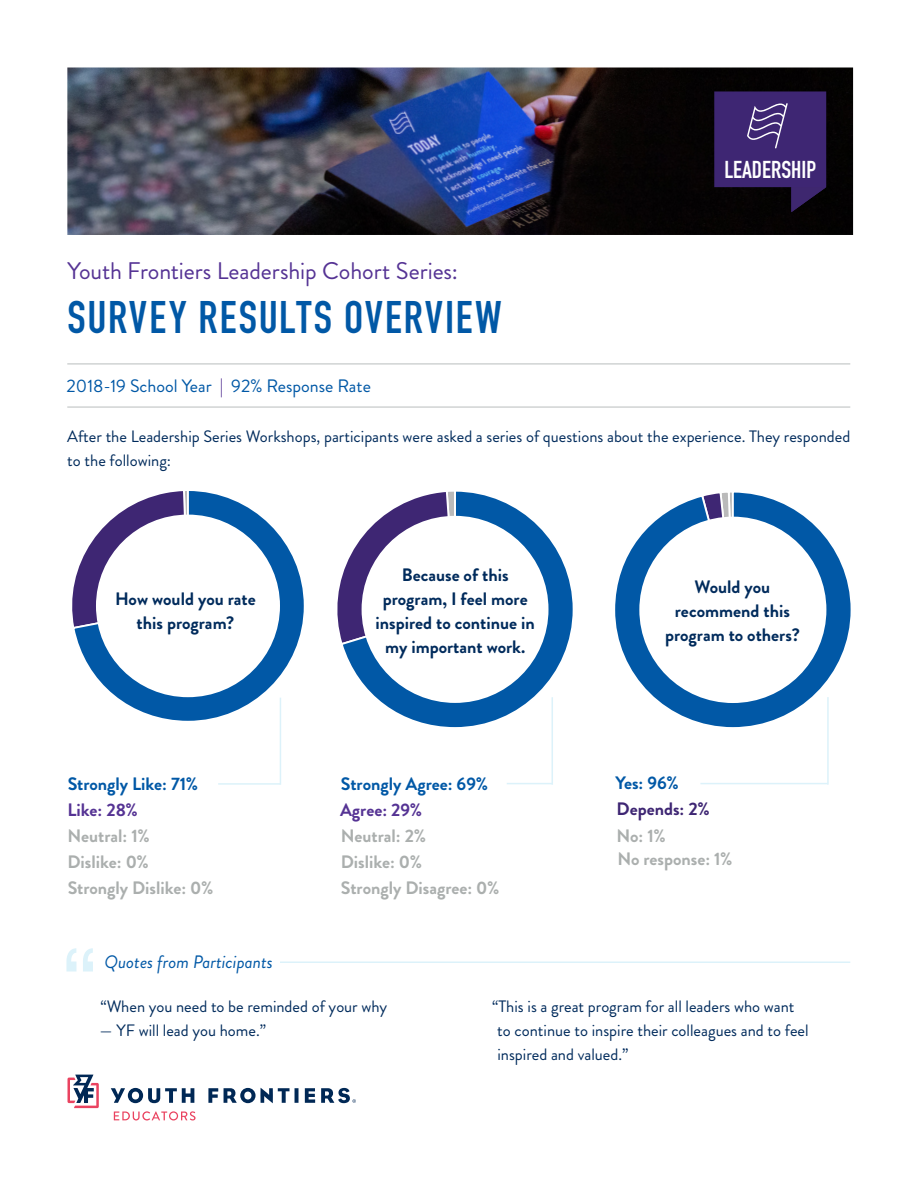
<style>
.page{position:relative;width:918px;height:1188px;background:#fff}
.page>*{position:absolute;margin:0;border:0;box-sizing:border-box;transform-origin:0 0}
.t1{font:90px "Helvetica Neue";color:#dcf2fa}
.t2{font:700 45px "DIN Condensed";letter-spacing:.04em;color:#0158a6}
.t3{font:700 24.15px "DIN Condensed";color:#fff}
.t4{font:24px "Brandon Grotesque";letter-spacing:-.005em;color:#553394}
.Body{font:700 18px/24px "Brandon Grotesque";color:#002b5c;text-align:center}
.t5{font:700 18px "Brandon Grotesque";color:#abafae}
.t6{font:700 18px "Brandon Grotesque";color:#0158a6}
.t7{font:18px "Brandon Grotesque";color:#0158a6}
.t8{font:italic 18px "Brandon Grotesque";color:#0158a6}
.t9{font:700 18px "Brandon Grotesque";color:#553394}
.t10{font:700 18px "Brandon Grotesque";color:#3e2673}
.Body-2{font:16.5px/24px "Brandon Grotesque";color:#002b5c}
.s1{color:#553394}
</style>
<div class="page">
<hr style="left:67px;top:363px;width:783px;height:2px;background:#d0d3d3">
<hr style="left:67px;top:406px;width:783px;height:2px;background:#d0d3d3">
<svg style="left:68px;top:1075px;width:31px;height:33px"></svg>
<svg style="left:111px;top:1088px;width:83px;height:15px"></svg>
<svg style="left:208px;top:1088px;width:10px;height:15px"></svg>
<svg style="left:224px;top:1088px;width:66px;height:15px"></svg>
<svg style="left:295px;top:1088px;width:4px;height:15px"></svg>
<svg style="left:305px;top:1088px;width:10px;height:15px"></svg>
<svg style="left:321px;top:1088px;width:35px;height:15px"></svg>
<svg style="left:114px;top:1111px;width:82px;height:9px"></svg>
<svg style="left:72px;top:491px;width:232px;height:233px"></svg>
<div style="left:96px;top:515px;width:184px;height:182px;background:#fff;border-radius:50%"></div>
<hr style="left:218px;top:783px;width:63px;height:2px;background:#dcf2fa">
<hr style="left:280px;top:698px;width:1px;height:87px;background:#dcf2fa">
<hr style="left:507px;top:783px;width:45px;height:1px;background:#dcf2fa">
<hr style="left:552px;top:697px;width:1px;height:88px;background:#dcf2fa">
<svg style="left:339px;top:491px;width:234px;height:239px"></svg>
<div style="left:362px;top:516px;width:187px;height:187px;background:#fff;border-radius:50%"></div>
<svg style="left:615px;top:492px;width:236px;height:236px"></svg>
<div style="left:639px;top:517px;width:187px;height:186px;background:#fff;border-radius:50%"></div>
<hr style="left:700px;top:783px;width:128px;height:1px;background:#dcf2fa">
<hr style="left:827px;top:697px;width:2px;height:88px;background:#dcf2fa">
<img style="left:67px;top:68px;width:786px;height:167px">
<svg style="left:714px;top:91px;width:112px;height:121px;background:#382462"></svg>
<hr style="left:107px;top:962px;width:743px;height:1px;background:#dcf2fa">
<div style="left:99px;top:950px;width:181px;height:26px;background:#fff"></div>
<p class="t4" style="left:68px;top:254px;width:392px">Youth Frontiers Leadership Cohort Series:</p>
<p class="t2" style="left:68px;top:286px;width:436px">SURVEY RESULTS OVERVIEW</p>
<p class="t3" style="left:724px;top:155px;width:93px">LEADERSHIP</p>
<p class="t7" style="left:67px;top:373px;width:306px">2018-19 School Year <span class="s1">|</span> 92% Response Rate</p>
<p class="Body-2" style="left:67px;top:424px;width:785px">After the Leadership Series Workshops, participants were asked a series of questions about the experience. They responded to the following:</p>
<p class="Body" style="left:115px;top:587px;width:142px">How would you rate</p>
<p class="Body" style="left:137px;top:611px;width:99px">this program?</p>
<p class="t6" style="left:68px;top:771px;width:132px">Strongly Like: 71%</p>
<p class="t9" style="left:68px;top:797px;width:72px">Like: 28%</p>
<p class="t5" style="left:68px;top:850px;width:83px">Dislike: 0%</p>
<p class="t5" style="left:68px;top:876px;width:147px">Strongly Dislike: 0%</p>
<p class="t5" style="left:68px;top:823px;width:84px">Neutral: 1%</p>
<p class="t1" style="left:61px;top:916px;width:40px">“</p>
<p class="t8" style="left:105px;top:949px;width:170px">Quotes from Participants</p>
<p class="Body" style="left:402px;top:563px;width:108px">Because of this</p>
<p class="Body" style="left:376px;top:587px;width:161px">program, I feel more inspired to continue in my important work.</p>
<p class="t6" style="left:341px;top:771px;width:149px">Strongly Agree: 69%</p>
<p class="t9" style="left:340px;top:797px;width:84px">Agree: 29%</p>
<p class="t5" style="left:341px;top:850px;width:83px">Dislike: 0%</p>
<p class="t5" style="left:341px;top:876px;width:160px">Strongly Disagree: 0%</p>
<p class="t5" style="left:341px;top:823px;width:87px">Neutral: 2%</p>
<p class="Body" style="left:665px;top:575px;width:136px">Would you recommend this program to others?</p>
<p class="t6" style="left:616px;top:771px;width:65px">Yes: 96%</p>
<p class="t10" style="left:617px;top:797px;width:94px">Depends: 2%</p>
<p class="t5" style="left:617px;top:823px;width:51px">No: 1%</p>
<p class="t5" style="left:618px;top:846px;width:117px">No response: 1%</p>
<p class="Body-2" style="left:100px;top:995px;width:288px">“When you need to be reminded of your why</p>
<p class="Body-2" style="left:100px;top:1019px;width:168px">— YF will lead you home.”</p>
<p class="Body-2" style="left:497px;top:995px;width:313px;text-indent:-5px">“This is a great program for all leaders who want to continue to inspire their colleagues and to feel inspired and valued.”</p>
</div>
